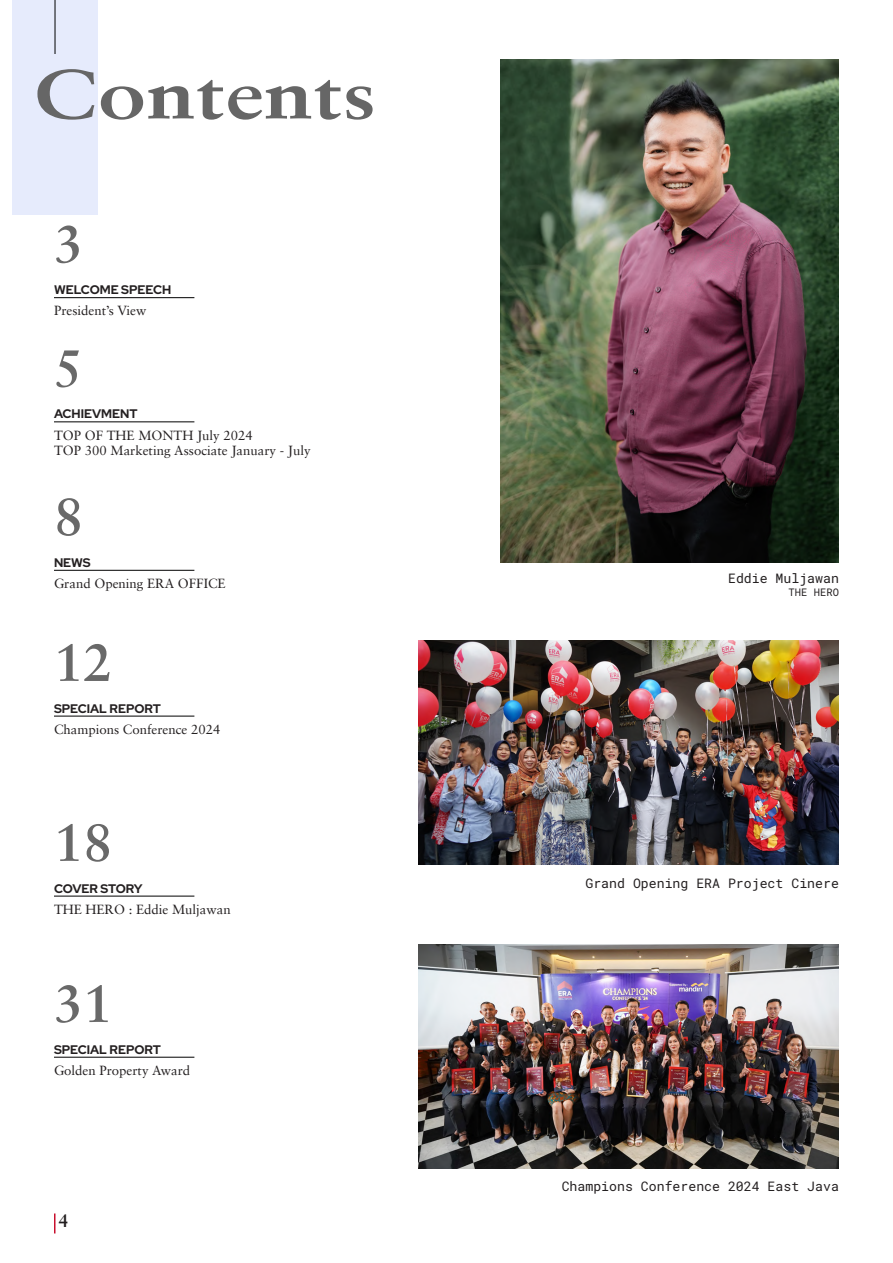
<style>
.page{position:relative;width:893px;height:1263px;background:#fff}
.page>*{position:absolute;margin:0;border:0;box-sizing:border-box;transform-origin:0 0}
.t1{font:700 69.45px "Sabon";color:#666;scale:1.27 1}
.t2{font:700 52.5px "Sabon";color:#696969}
.t3{font:700 18px "Sabon";color:#231f20}
.t4{font:13.2px "Sabon";color:#231f20}
.t5{font:13.2px "Roboto Mono";color:#231f20}
.t6{font:700 12.45px "Red Hat Display";color:#231f20}
.t7{font:10.5px "Roboto Mono";color:#231f20}
</style>
<div class="page">
<hr style="left:54px;top:1213px;width:2px;height:20px;background:#c8102e">
<div style="left:12px;top:0;width:86px;height:215px;background:#e6ebfc"></div>
<hr style="left:55px;top:0;width:1px;height:54px;background:#000">
<img style="left:500px;top:59px;width:339px;height:503px">
<img style="left:419px;top:945px;width:420px;height:223px">
<img style="left:419px;top:641px;width:420px;height:223px">
<hr style="left:54px;top:297px;width:140px;height:1px;background:#000">
<hr style="left:54px;top:421px;width:140px;height:1px;background:#000">
<hr style="left:54px;top:570px;width:140px;height:1px;background:#000">
<hr style="left:54px;top:716px;width:140px;height:1px;background:#000">
<hr style="left:54px;top:896px;width:140px;height:1px;background:#000">
<hr style="left:54px;top:1057px;width:140px;height:1px;background:#000">
<p class="t1" style="left:34px;top:51px;width:271px">Contents</p>
<p class="t2" style="left:54px;top:211px;width:31px">3</p>
<p class="t6" style="left:54px;top:282px;width:119px">WELCOME SPEECH</p>
<p class="t4" style="left:54px;top:302px;width:94px">President’s View</p>
<p class="t2" style="left:54px;top:335px;width:31px">5</p>
<p class="t6" style="left:54px;top:406px;width:85px">ACHIEVMENT</p>
<p class="t4" style="left:54px;top:427px;width:200px">TOP OF THE MONTH July 2024</p>
<p class="t4" style="left:54px;top:442px;width:258px">TOP 300 Marketing Associate January - July</p>
<p class="t2" style="left:54px;top:484px;width:31px">8</p>
<p class="t6" style="left:54px;top:554px;width:38px">NEWS</p>
<p class="t4" style="left:54px;top:575px;width:173px">Grand Opening ERA OFFICE</p>
<p class="t2" style="left:54px;top:630px;width:60px">12</p>
<p class="t6" style="left:54px;top:700px;width:109px">SPECIAL REPORT</p>
<p class="t4" style="left:54px;top:721px;width:168px">Champions Conference 2024</p>
<p class="t2" style="left:54px;top:810px;width:60px">18</p>
<p class="t6" style="left:54px;top:880px;width:90px">COVER STORY</p>
<p class="t4" style="left:54px;top:901px;width:178px">THE HERO : Eddie Muljawan</p>
<p class="t2" style="left:54px;top:971px;width:60px">31</p>
<p class="t6" style="left:54px;top:1041px;width:109px">SPECIAL REPORT</p>
<p class="t4" style="left:54px;top:1062px;width:138px">Golden Property Award</p>
<h3 class="t3" style="left:58px;top:1210px;width:12px">4</h3>
<p class="t5" style="left:728px;top:569px;width:112px">Eddie Muljawan</p>
<p class="t7" style="left:789px;top:585px;width:52px">THE HERO</p>
<p class="t5" style="left:585px;top:874px;width:255px">Grand Opening ERA Project Cinere</p>
<p class="t5" style="left:562px;top:1178px;width:279px">Champions Conference 2024 East Java</p>
</div>
